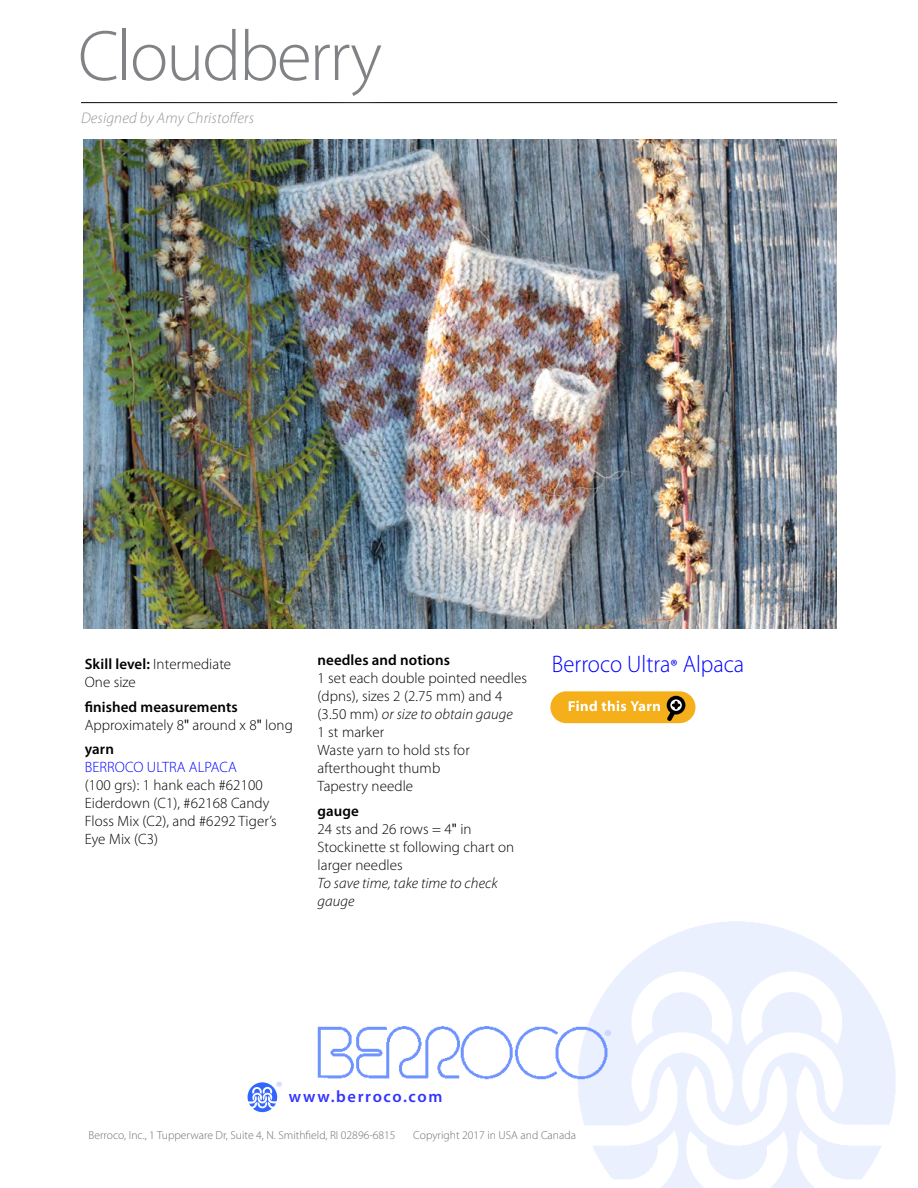
<style>
.page{position:relative;width:918px;height:1188px;background:#fff}
.page>*{position:absolute;margin:0;border:0;box-sizing:border-box;transform-origin:0 0}
.t1{font:300 72px "Myriad Pro";letter-spacing:-.03em;color:#808285}
.t2{font:300 24px "Myriad Pro";color:#00f;scale:.95 1}
.t3{font:17.25px "Myriad Pro";color:#adc2ff}
.t4{font:600 16.5px "Myriad Pro";letter-spacing:.1em;color:#33f}
.t5{font:italic 300 15.3px "Myriad Pro";letter-spacing:.01em;color:#939598}
.t6{font:300 15px/18px "Myriad Pro";letter-spacing:.005em;color:#000}
.t7{font:italic 300 15px/18px "Myriad Pro";letter-spacing:.005em;color:#000}
.t8{font:600 15px "Myriad Pro";letter-spacing:.005em;color:#000}
.t9{font:300 15px "Myriad Pro";letter-spacing:.005em;color:#00f}
.t10{font:15px "Myriad Pro";color:#adc2ff}
.t11{font:300 11.7px "Myriad Pro";color:#6d6e71}
.s1{font-weight:600}
.s2{font-weight:400}
.s3{font-style:italic}
.s4{font-weight:400;font-size:18px}
</style>
<div class="page">
<svg style="left:247px;top:1082px;width:31px;height:30px"></svg>
<img style="left:317px;top:1024px;width:294px;height:58px">
<hr style="left:81px;top:102px;width:756px;height:1px;background:#000">
<div style="left:50px;top:0;width:361px;height:126px;background:#fff"></div>
<img style="left:83px;top:140px;width:754px;height:489px">
<div style="left:550px;top:691px;width:145px;height:32px;background:#f5af1a;border-radius:16px"></div>
<div style="left:667px;top:696px;width:18px;height:19px;border:4px solid #000;border-radius:50%"></div>
<svg style="left:569px;top:701px;width:111px;height:20px"></svg>
<h1 class="t1" style="left:78px;top:13px;width:306px">Cloudberry</h1>
<p class="t5" style="left:81px;top:109px;width:175px">Designed by Amy Christoffers</p>
<p class="t6" style="left:85px;top:655px;width:148px"><span class="s1">Skill level:</span> Intermediate<br>One size</p>
<p class="t6" style="left:85px;top:698px;width:210px"><span class="s1">finished measurements<br></span>Approximately 8<span class="s2">"</span> around x 8<span class="s2">"</span> long</p>
<p class="t8" style="left:85px;top:740px;width:31px">yarn</p>
<p class="t9" style="left:85px;top:758px;width:154px">BERROCO ULTRA ALPACA</p>
<p class="t6" style="left:85px;top:776px;width:194px">(100 grs): 1 hank each #62100<br>Eiderdown (C1), #62168 Candy<br>Floss Mix (C2), and #6292 Tiger’s<br>Eye Mix (C3)</p>
<p class="t8" style="left:318px;top:650px;width:134px">needles and notions</p>
<p class="t6" style="left:318px;top:669px;width:211px">1 set each double pointed needles (dpns), sizes 2 (2.75 mm) and 4 (3.50 mm) <span class="s3">or size to obtain gauge<br></span>1 st marker<br>Waste yarn to hold sts for afterthought thumb<br>Tapestry needle</p>
<p class="t6" style="left:318px;top:802px;width:198px"><span class="s1">gauge<br></span>24 sts and 26 rows = 4<span class="s2">"</span> in<br>Stockinette st following chart on larger needles</p>
<p class="t7" style="left:318px;top:874px;width:182px">To save time, take time to check gauge</p>
<h2 class="t2" style="left:552px;top:649px;width:204px">Berroco Ultra<span class="s4">®</span> Alpaca</h2>
<p class="t10" style="left:276px;top:1077px;width:8px">®</p>
<p class="t4" style="left:289px;top:1086px;width:155px">www.berroco.com</p>
<p class="t3" style="left:604px;top:1025px;width:9px">®</p>
<p class="t11" style="left:88px;top:1128px;width:309px">Berroco, Inc., 1 Tupperware Dr, Suite 4, N. Smithfield, RI 02896-6815</p>
<p class="t11" style="left:413px;top:1128px;width:164px">Copyright 2017 in USA and Canada</p>
</div>
